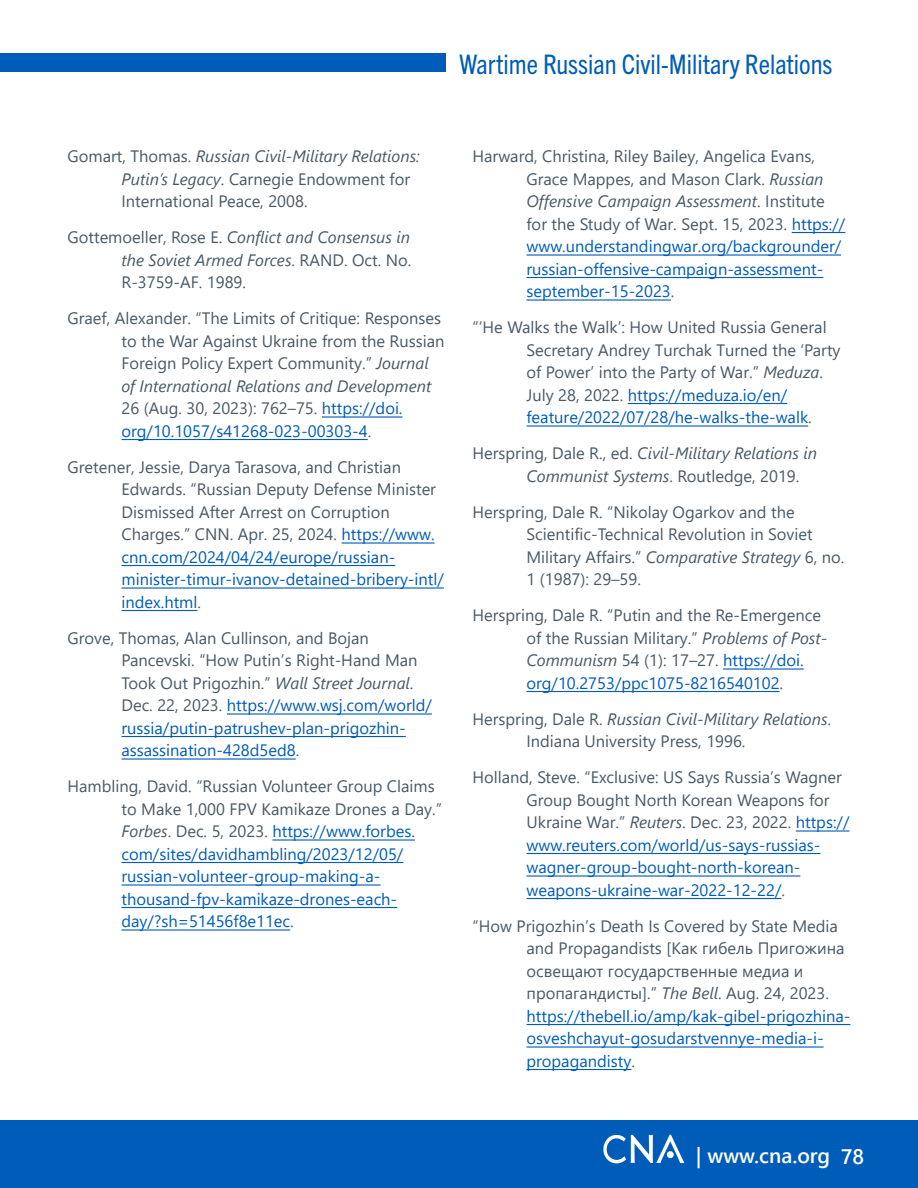
<style>
.page{position:relative;width:918px;height:1188px;background:#fff}
.page>*{position:absolute;margin:0;border:0;box-sizing:border-box;transform-origin:0 0}
.t1{font:condensed 27px "Trade Gothic Next LT Pro";color:#005cb9}
.t2{font:600 21px "Segoe UI";color:#fff}
.t3{font:16.5px/22.5px "Segoe UI";color:#495965}
.t4{font:16.5px/22.5px "Segoe UI";color:#005cb9}
.t5{font:italic 16.5px/22.5px "Segoe UI";color:#495965}
.s1{font-style:italic}
.s2{color:#005cb9}
.s3{color:#495965}
.s4{font-style:italic;color:#495965}
.s5{font-style:normal}
</style>
<div class="page">
<div style="left:0;top:53px;width:446px;height:19px;background:#005cb9"></div>
<div style="left:0;top:1120px;width:918px;height:68px;background:#005cb9"></div>
<svg style="left:603px;top:1135px;width:81px;height:28px"></svg>
<div style="left:667px;top:1151px;width:7px;height:7px;background:#fff;border-radius:50%"></div>
<hr style="left:322px;top:416px;width:81px;height:2px;background:#005cb9">
<hr style="left:122px;top:439px;width:246px;height:1px;background:#005cb9">
<hr style="left:342px;top:542px;width:93px;height:2px;background:#005cb9">
<hr style="left:122px;top:565px;width:273px;height:1px;background:#005cb9">
<hr style="left:122px;top:587px;width:322px;height:2px;background:#005cb9">
<hr style="left:122px;top:610px;width:75px;height:1px;background:#005cb9">
<hr style="left:227px;top:713px;width:205px;height:2px;background:#005cb9">
<hr style="left:122px;top:736px;width:284px;height:1px;background:#005cb9">
<hr style="left:122px;top:758px;width:174px;height:2px;background:#005cb9">
<hr style="left:272px;top:839px;width:143px;height:2px;background:#005cb9">
<hr style="left:122px;top:862px;width:281px;height:1px;background:#005cb9">
<hr style="left:122px;top:884px;width:259px;height:2px;background:#005cb9">
<hr style="left:122px;top:907px;width:275px;height:1px;background:#005cb9">
<hr style="left:122px;top:929px;width:168px;height:2px;background:#005cb9">
<hr style="left:792px;top:232px;width:53px;height:1px;background:#005cb9">
<hr style="left:526px;top:254px;width:315px;height:2px;background:#005cb9">
<hr style="left:526px;top:277px;width:297px;height:1px;background:#005cb9">
<hr style="left:526px;top:299px;width:145px;height:2px;background:#005cb9">
<hr style="left:628px;top:403px;width:159px;height:1px;background:#005cb9">
<hr style="left:526px;top:425px;width:282px;height:2px;background:#005cb9">
<hr style="left:723px;top:668px;width:81px;height:2px;background:#005cb9">
<hr style="left:526px;top:691px;width:254px;height:1px;background:#005cb9">
<hr style="left:796px;top:830px;width:53px;height:2px;background:#005cb9">
<hr style="left:526px;top:853px;width:294px;height:1px;background:#005cb9">
<hr style="left:526px;top:875px;width:274px;height:2px;background:#005cb9">
<hr style="left:526px;top:898px;width:255px;height:1px;background:#005cb9">
<hr style="left:526px;top:1024px;width:324px;height:1px;background:#005cb9">
<hr style="left:526px;top:1046px;width:298px;height:2px;background:#005cb9">
<hr style="left:526px;top:1069px;width:105px;height:1px;background:#005cb9">
<h1 class="t1" style="left:459px;top:46px;width:375px">Wartime Russian Civil-Military Relations</h1>
<p class="t3" style="left:122px;top:143px;width:300px;text-indent:-54px">Gomart, Thomas. <span class="s1">Russian Civil-Military Relations:<br>Putin’s Legacy</span>. Carnegie Endowment for<br>International Peace, 2008.</p>
<p class="t3" style="left:122px;top:224px;width:292px;text-align:justify;text-indent:-54px">Gottemoeller, Rose E. <span class="s1">Conflict and Consensus in the Soviet Armed Forces</span>. RAND. Oct. No.<br>R-3759-AF. 1989.</p>
<p class="t3" style="left:122px;top:305px;width:324px;text-indent:-54px">Graef, Alexander. “The Limits of Critique: Responses to the War Against Ukraine from the Russian Foreign Policy Expert Community.” <span class="s1">Journal of International Relations and Development </span>26 (Aug. 30, 2023): 762–75. <span class="s2">https://doi. org/10.1057/s41268-023-00303-4</span>.</p>
<p class="t3" style="left:122px;top:454px;width:324px;text-indent:-54px">Gretener, Jessie, Darya Tarasova, and Christian Edwards. “Russian Deputy Defense Minister Dismissed After Arrest on Corruption Charges.” CNN. Apr. 25, 2024. <span class="s2">https://www. cnn.com/2024/04/24/europe/russian&shy;minister-timur-ivanov-detained-bribery-intl/ index.html</span>.</p>
<p class="t3" style="left:122px;top:625px;width:312px;text-indent:-54px">Grove, Thomas, Alan Cullinson, and Bojan Pancevski. “How Putin’s Right-Hand Man Took Out Prigozhin.” <span class="s1">Wall Street Journal</span>.<br>Dec. 22, 2023. <span class="s2">https://www.wsj.com/world/ russia/putin-patrushev-plan-prigozhin&shy;assassination-428d5ed8</span>.</p>
<p class="t4" style="left:122px;top:773px;width:322px;text-indent:-54px"><span class="s3">Hambling, David. “Russian Volunteer Group Claims to Make 1,000 FPV Kamikaze Drones a Day.” </span><span class="s4">Forbes</span><span class="s3">. Dec. 5, 2023.</span> https://www.forbes. com/sites/davidhambling/2023/12/05/ russian-volunteer-group-making-a&shy;thousand-fpv-kamikaze-drones-each&shy;day/?sh=51456f8e11ec<span class="s3">.</span></p>
<p class="t3" style="left:526px;top:143px;width:320px;text-indent:-54px">Harward, Christina, Riley Bailey, Angelica Evans, Grace Mappes, and Mason Clark. <span class="s1">Russian Offensive Campaign Assessment</span>. Institute for the Study of War. Sept. 15, 2023. <span class="s2">https:// www.understandingwar.org/backgrounder/ russian-offensive-campaign-assessment&shy;september-15-2023</span>.</p>
<p class="t3" style="left:526px;top:314px;width:316px;text-indent:-54px">“‘He Walks the Walk’: How United Russia General Secretary Andrey Turchak Turned the ‘Party of Power’ into the Party of War.” <span class="s1">Meduza</span>.<br>July 28, 2022. <span class="s2">https://meduza.io/en/ feature/2022/07/28/he-walks-the-walk</span>.</p>
<p class="t5" style="left:526px;top:439px;width:292px;text-indent:-54px"><span class="s5">Herspring, Dale R., ed.</span> Civil-Military Relations in<br>Communist Systems<span class="s5">. Routledge, 2019.</span></p>
<p class="t3" style="left:526px;top:499px;width:320px;text-indent:-54px">Herspring, Dale R. “Nikolay Ogarkov and the Scientific‐Technical Revolution in Soviet Military Affairs.” <span class="s1">Comparative Strategy</span> 6, no.<br>1 (1987): 29–59.</p>
<p class="t3" style="left:526px;top:602px;width:302px;text-indent:-54px">Herspring, Dale R. “Putin and the Re-Emergence of the Russian Military.” <span class="s1">Problems of Post-Communism</span> 54 (1): 17–27. <span class="s2">https://doi. org/10.2753/ppc1075-8216540102</span>.</p>
<p class="t3" style="left:526px;top:706px;width:306px;text-indent:-54px">Herspring, Dale R. <span class="s1">Russian Civil-Military Relations</span>.<br>Indiana University Press, 1996.</p>
<p class="t4" style="left:526px;top:764px;width:324px;text-indent:-54px"><span class="s3">Holland, Steve. “Exclusive: US Says Russia’s Wagner Group Bought North Korean Weapons for Ukraine War.”</span> <span class="s4">Reuters</span><span class="s3">. Dec. 23, 2022.</span> https:// www.reuters.com/world/us-says-russias&shy;wagner-group-bought-north-korean&shy;weapons-ukraine-war-2022-12-22/<span class="s3">.</span></p>
<p class="t3" style="left:526px;top:913px;width:325px;text-indent:-54px">“How Prigozhin’s Death Is Covered by State Media and Propagandists [Как гибель Пригожина освещают государственные медиа и пропагандисты].” <span class="s1">The Bell</span>. Aug. 24, 2023. <span class="s2">https://thebell.io/amp/kak-gibel-prigozhina&shy;osveshchayut-gosudarstvennye-media-i&shy;propagandisty</span>.</p>
<p class="t2" style="left:696px;top:1136px;width:170px">| www.cna.org 78</p>
</div>
